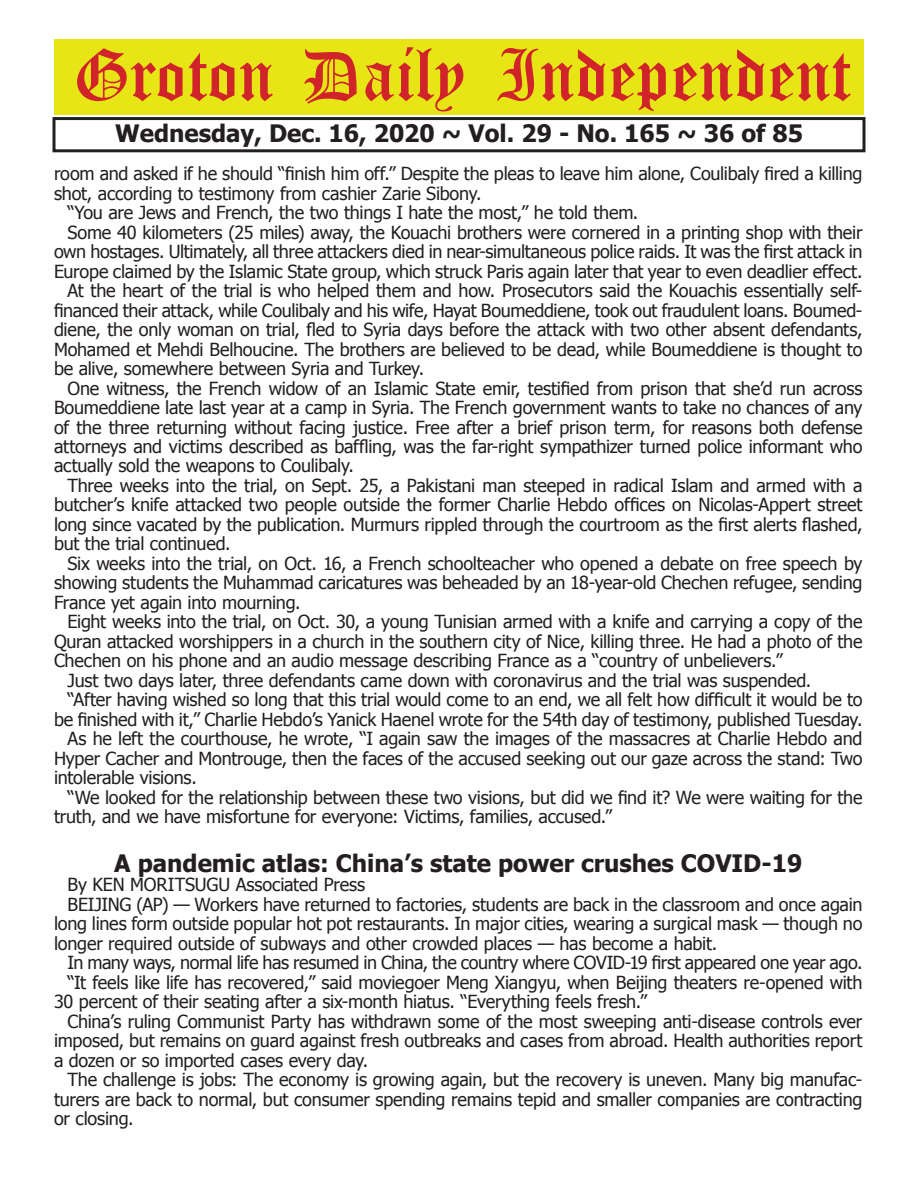
<style>
.page{position:relative;width:918px;height:1188px;background:#fff}
.page>*{position:absolute;margin:0;border:0;box-sizing:border-box;transform-origin:0 0}
.t1{font:54px "Old English Five";color:#d1232a}
.t2{font:700 24px "Tahoma";color:#231f20}
.t3{font:18px "Tahoma";letter-spacing:-.01em;color:#231f20}
</style>
<div class="page">
<div style="left:52px;top:117px;width:814px;height:35px;border:3px solid #231f20"></div>
<div style="left:54px;top:40px;width:810px;height:75px;background:#e7e515"></div>
<h1 class="t1" style="left:73px;top:50px;width:779px">Groton Daily Independent</h1>
<h2 class="t2" style="left:115px;top:116px;width:689px">Wednesday, Dec. 16, 2020 ~ Vol. 29 - No. 165 ~ 36 of 85</h2>
<p class="t3" style="left:54px;top:161px;width:810px">room and asked if he should “finish him off.” Despite the pleas to leave him alone, Coulibaly fired a killing</p>
<p class="t3" style="left:54px;top:181px;width:429px">shot, according to testimony from cashier Zarie Sibony.</p>
<p class="t3" style="left:68px;top:200px;width:572px">“You are Jews and French, the two things I hate the most,” he told them.</p>
<p class="t3" style="left:68px;top:220px;width:797px">Some 40 kilometers (25 miles) away, the Kouachi brothers were cornered in a printing shop with their</p>
<p class="t3" style="left:54px;top:239px;width:810px">own hostages. Ultimately, all three attackers died in near-simultaneous police raids. It was the first attack in</p>
<p class="t3" style="left:54px;top:259px;width:810px">Europe claimed by the Islamic State group, which struck Paris again later that year to even deadlier effect.</p>
<p class="t3" style="left:68px;top:278px;width:796px">At the heart of the trial is who helped them and how. Prosecutors said the Kouachis essentially self-</p>
<p class="t3" style="left:54px;top:298px;width:810px">financed their attack, while Coulibaly and his wife, Hayat Boumeddiene, took out fraudulent loans. Boumed-</p>
<p class="t3" style="left:54px;top:317px;width:810px">diene, the only woman on trial, fled to Syria days before the attack with two other absent defendants,</p>
<p class="t3" style="left:54px;top:337px;width:810px">Mohamed et Mehdi Belhoucine. The brothers are believed to be dead, while Boumeddiene is thought to</p>
<p class="t3" style="left:54px;top:356px;width:372px">be alive, somewhere between Syria and Turkey.</p>
<p class="t3" style="left:68px;top:376px;width:797px">One witness, the French widow of an Islamic State emir, testified from prison that she’d run across</p>
<p class="t3" style="left:54px;top:395px;width:810px">Boumeddiene late last year at a camp in Syria. The French government wants to take no chances of any</p>
<p class="t3" style="left:54px;top:415px;width:810px">of the three returning without facing justice. Free after a brief prison term, for reasons both defense</p>
<p class="t3" style="left:54px;top:434px;width:810px">attorneys and victims described as baffling, was the far-right sympathizer turned police informant who</p>
<p class="t3" style="left:54px;top:454px;width:301px">actually sold the weapons to Coulibaly.</p>
<p class="t3" style="left:68px;top:473px;width:797px">Three weeks into the trial, on Sept. 25, a Pakistani man steeped in radical Islam and armed with a</p>
<p class="t3" style="left:54px;top:493px;width:810px">butcher’s knife attacked two people outside the former Charlie Hebdo offices on Nicolas-Appert street</p>
<p class="t3" style="left:54px;top:512px;width:810px">long since vacated by the publication. Murmurs rippled through the courtroom as the first alerts flashed,</p>
<p class="t3" style="left:54px;top:532px;width:178px">but the trial continued.</p>
<p class="t3" style="left:68px;top:551px;width:796px">Six weeks into the trial, on Oct. 16, a French schoolteacher who opened a debate on free speech by</p>
<p class="t3" style="left:54px;top:571px;width:810px">showing students the Muhammad caricatures was beheaded by an 18-year-old Chechen refugee, sending</p>
<p class="t3" style="left:54px;top:590px;width:248px">France yet again into mourning.</p>
<p class="t3" style="left:68px;top:610px;width:797px">Eight weeks into the trial, on Oct. 30, a young Tunisian armed with a knife and carrying a copy of the</p>
<p class="t3" style="left:54px;top:629px;width:810px">Quran attacked worshippers in a church in the southern city of Nice, killing three. He had a photo of the</p>
<p class="t3" style="left:54px;top:649px;width:730px">Chechen on his phone and an audio message describing France as a “country of unbelievers.”</p>
<p class="t3" style="left:68px;top:668px;width:745px">Just two days later, three defendants came down with coronavirus and the trial was suspended.</p>
<p class="t3" style="left:68px;top:688px;width:797px">“After having wished so long that this trial would come to an end, we all felt how difficult it would be to</p>
<p class="t3" style="left:54px;top:707px;width:810px">be finished with it,” Charlie Hebdo’s Yanick Haenel wrote for the 54th day of testimony, published Tuesday.</p>
<p class="t3" style="left:68px;top:727px;width:796px">As he left the courthouse, he wrote, “I again saw the images of the massacres at Charlie Hebdo and</p>
<p class="t3" style="left:54px;top:746px;width:810px">Hyper Cacher and Montrouge, then the faces of the accused seeking out our gaze across the stand: Two</p>
<p class="t3" style="left:54px;top:766px;width:144px">intolerable visions.</p>
<p class="t3" style="left:68px;top:785px;width:796px">“We looked for the relationship between these two visions, but did we find it? We were waiting for the</p>
<p class="t3" style="left:54px;top:805px;width:560px">truth, and we have misfortune for everyone: Victims, families, accused.”</p>
<h2 class="t2" style="left:114px;top:846px;width:690px">A pandemic atlas: China’s state power crushes COVID-19</h2>
<p class="t3" style="left:68px;top:873px;width:299px">By KEN MORITSUGU Associated Press</p>
<p class="t3" style="left:68px;top:892px;width:797px">BEIJING (AP) — Workers have returned to factories, students are back in the classroom and once again</p>
<p class="t3" style="left:54px;top:912px;width:810px">long lines form outside popular hot pot restaurants. In major cities, wearing a surgical mask — though no</p>
<p class="t3" style="left:54px;top:931px;width:665px">longer required outside of subways and other crowded places — has become a habit.</p>
<p class="t3" style="left:68px;top:951px;width:797px">In many ways, normal life has resumed in China, the country where COVID-19 first appeared one year ago.</p>
<p class="t3" style="left:68px;top:970px;width:796px">“It feels like life has recovered,” said moviegoer Meng Xiangyu, when Beijing theaters re-opened with</p>
<p class="t3" style="left:54px;top:990px;width:595px">30 percent of their seating after a six-month hiatus. “Everything feels fresh.”</p>
<p class="t3" style="left:68px;top:1009px;width:796px">China’s ruling Communist Party has withdrawn some of the most sweeping anti-disease controls ever</p>
<p class="t3" style="left:54px;top:1029px;width:810px">imposed, but remains on guard against fresh outbreaks and cases from abroad. Health authorities report</p>
<p class="t3" style="left:54px;top:1048px;width:316px">a dozen or so imported cases every day.</p>
<p class="t3" style="left:68px;top:1068px;width:796px">The challenge is jobs: The economy is growing again, but the recovery is uneven. Many big manufac-</p>
<p class="t3" style="left:54px;top:1087px;width:810px">turers are back to normal, but consumer spending remains tepid and smaller companies are contracting</p>
<p class="t3" style="left:54px;top:1107px;width:81px">or closing.</p>
</div>
